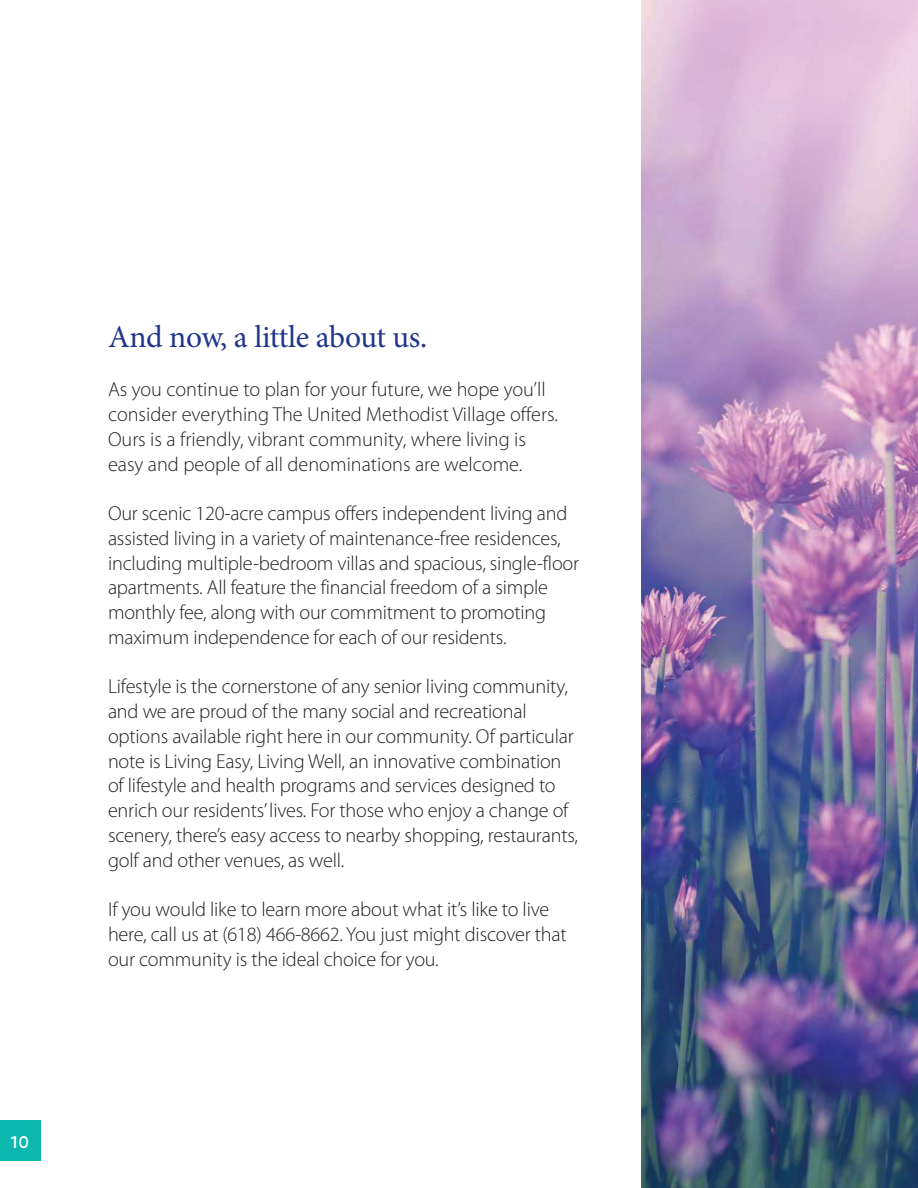
<style>
.page{position:relative;width:918px;height:1188px;background:#fff}
.page>*{position:absolute;margin:0;border:0;box-sizing:border-box;transform-origin:0 0}
.t1{font:31.5px "Minion Pro";letter-spacing:-.015em;color:#20358b}
.t2{font:300 20.25px/24.8px "Myriad Pro";letter-spacing:-.01em;color:#221f1f}
.t3{font:500 20.25px "Alegreya Sans";color:#fff}
</style>
<div class="page">
<img style="left:641px;top:0;width:277px;height:1188px">
<div style="left:0;top:1120px;width:41px;height:41px;background:#0cb8ad"></div>
<p class="t3" style="left:11px;top:1133px;width:20px">10</p>
<h1 class="t1" style="left:108px;top:324px;width:321px">And now, a little about us.</h1>
<p class="t2" style="left:108px;top:379px;width:451px">As you continue to plan for your future, we hope you’ll consider everything The United Methodist Village offers.<br>Ours is a friendly, vibrant community, where living is easy and people of all denominations are welcome.</p>
<p class="t2" style="left:108px;top:503px;width:473px">Our scenic 120-acre campus offers independent living and assisted living in a variety of maintenance-free residences, including multiple-bedroom villas and spacious, single-floor apartments. All feature the financial freedom of a simple monthly fee, along with our commitment to promoting maximum independence for each of our residents.</p>
<p class="t2" style="left:108px;top:676px;width:472px">Lifestyle is the cornerstone of any senior living community, and we are proud of the many social and recreational options available right here in our community. Of particular note is Living Easy, Living Well, an innovative combination of lifestyle and health programs and services designed to enrich our residents’ lives. For those who enjoy a change of scenery, there’s easy access to nearby shopping, restaurants, golf and other venues, as well.</p>
<p class="t2" style="left:108px;top:898px;width:460px">If you would like to learn more about what it’s like to live here, call us at (618) 466-8662. You just might discover that our community is the ideal choice for you.</p>
</div>
